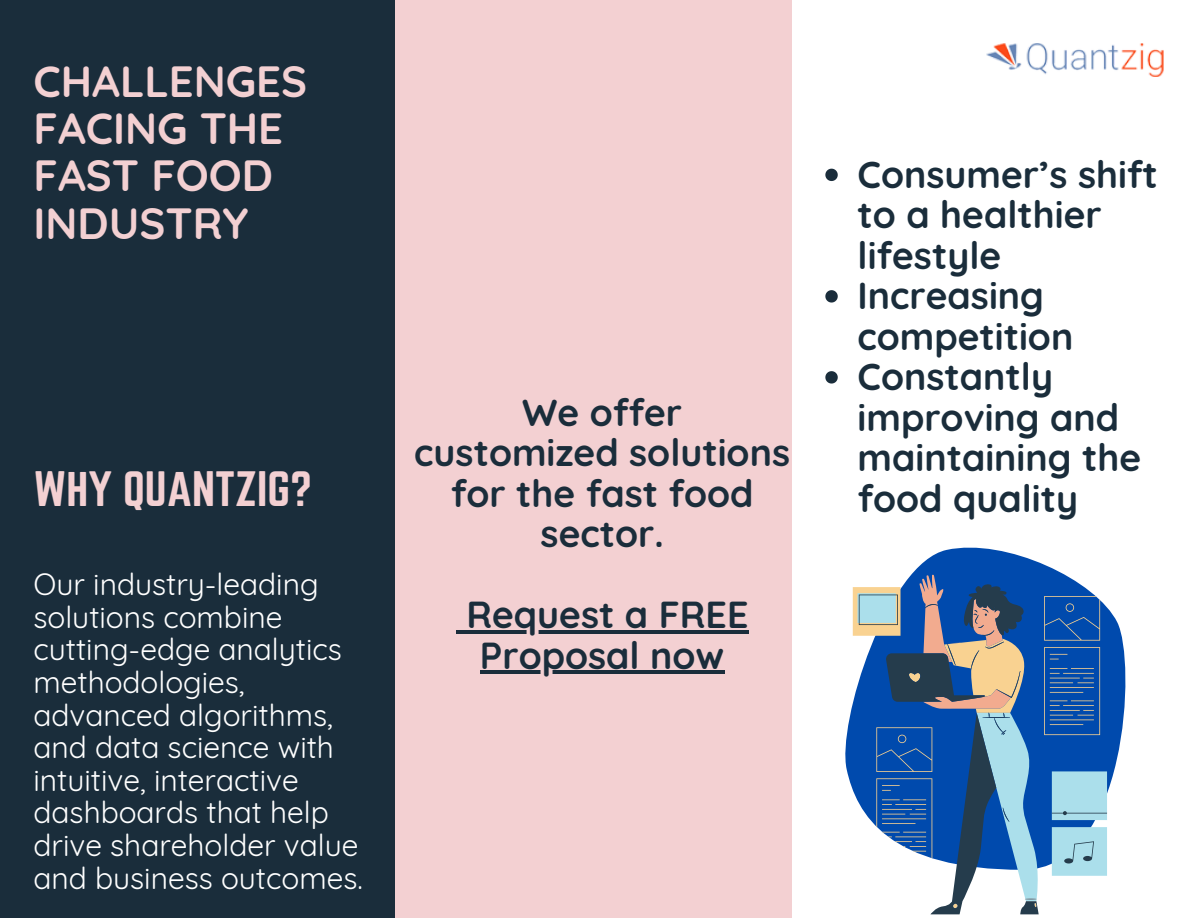
<style>
.page{position:relative;width:1188px;height:918px;background:#fff}
.page>*{position:absolute;margin:0;border:0;box-sizing:border-box;transform-origin:0 0}
.t1{font:700 43.65px/47.2px "Quicksand";color:#f3d0d2}
.t2{font:43.65px "Norwester";color:#f3d0d2}
.t3{font:700 37.5px/40.5px "Quicksand";color:#1a2d3b;text-align:center}
.t4{font:30px/32.7px "Quicksand";color:#fff}
</style>
<div class="page">
<div style="left:0;top:0;width:396px;height:918px;background:#1a2d3b"></div>
<div style="left:396px;top:0;width:396px;height:918px;background:#f3d0d2"></div>
<hr style="left:456px;top:630px;width:10px;height:4px;background:#1a2d3b">
<hr style="left:466px;top:630px;width:282px;height:4px;background:#1a2d3b">
<hr style="left:480px;top:671px;width:244px;height:3px;background:#1a2d3b">
<img style="left:986px;top:43px;width:178px;height:34px">
<svg style="left:825px;top:169px;width:13px;height:12px"></svg>
<svg style="left:825px;top:290px;width:13px;height:13px"></svg>
<svg style="left:825px;top:371px;width:13px;height:13px"></svg>
<svg style="left:845px;top:548px;width:280px;height:246px"></svg>
<svg style="left:919px;top:574px;width:92px;height:10px"></svg>
<svg style="left:859px;top:584px;width:248px;height:330px"></svg>
<h1 class="t1" style="left:34px;top:57px;width:275px">CHALLENGES<br>FACING THE<br>FAST FOOD<br>INDUSTRY</h1>
<h1 class="t2" style="left:34px;top:468px;width:280px">WHY QUANTZIG?</h1>
<p class="t4" style="left:34px;top:567px;width:331px">Our industry-leading solutions combine cutting-edge analytics methodologies, advanced algorithms, and data science with intuitive, interactive dashboards that help drive shareholder value and business outcomes.</p>
<p class="t3" style="left:414px;top:391px;width:377px">We offer<br>customized solutions for the fast food sector.</p>
<p class="t3" style="left:466px;top:594px;width:284px">Request a FREE<br>Proposal now</p>
<p class="t3" style="left:858px;top:153px;width:302px;text-align:left">Consumer’s shift to a healthier lifestyle<br>Increasing competition<br>Constantly improving and maintaining the food quality</p>
</div>
